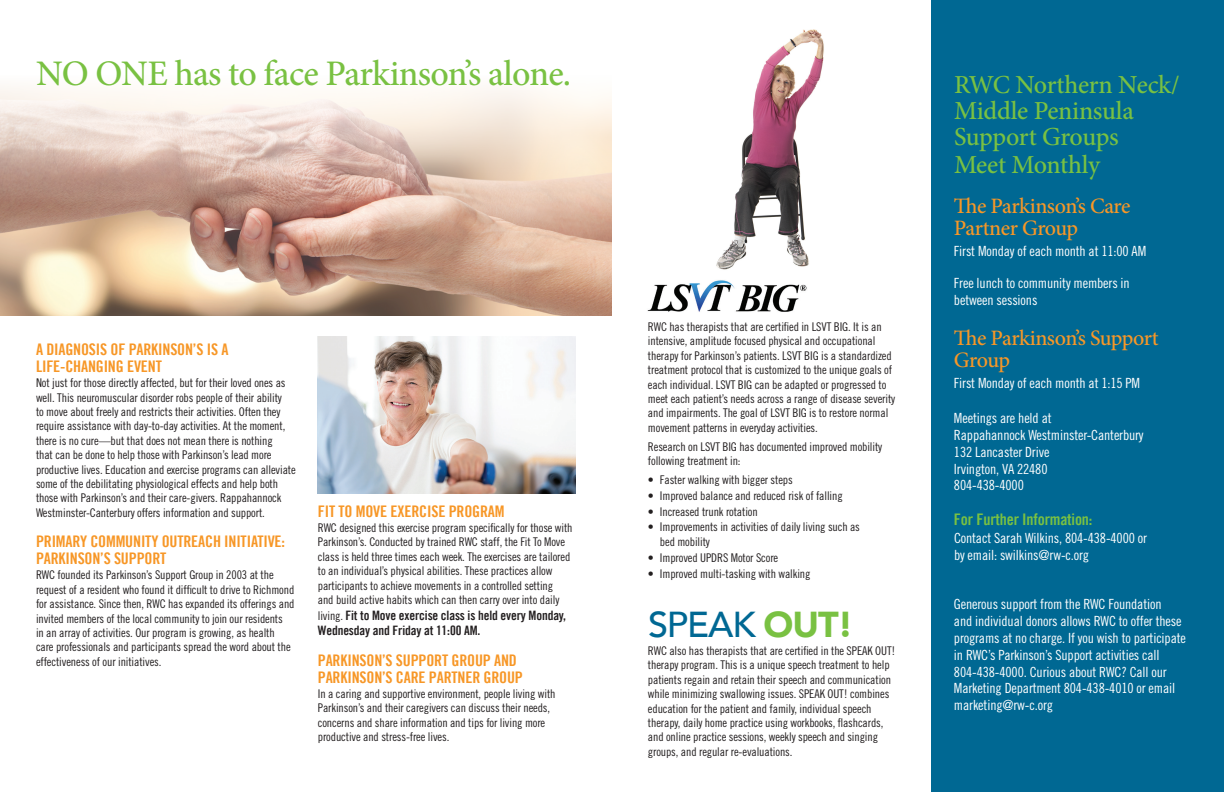
<style>
.page{position:relative;width:1224px;height:792px;background:#fff}
.page>*{position:absolute;margin:0;border:0;box-sizing:border-box;transform-origin:0 0}
.t1{font:500 36px "Minion Pro";letter-spacing:-.025em;color:#79c142}
.t2{font:500 36px "Avenir";letter-spacing:-.03em;color:#006893}
.t3{font:500 26px/26.7px "Minion Pro";letter-spacing:-.015em;color:#79c142}
.t4{font:500 22px/22px "Minion Pro";letter-spacing:-.03em;color:#f79727}
.t5{font:16px/17px "Trade Gothic LT Bold Cond Twenty";letter-spacing:-.01em;color:#f79727}
.t6{font:16px "Trade Gothic LT Bold Cond Twenty";letter-spacing:-.01em;color:#79c142}
.t7{font:14px/16.8px "Trade Gothic LT Std Cn 18";letter-spacing:-.01em;color:#fff}
.t8{font:13px/15.6px "Trade Gothic LT Bold Cond Twenty";letter-spacing:-.01em;color:#231f20}
.t9{font:12px/14.4px "Trade Gothic LT Std Cn 18";letter-spacing:-.01em;color:#231f20}
.s1{font-family:"Trade Gothic LT Std Cn 18";font-size:12px}
.s2{font-weight:900;color:#79c142}
</style>
<div class="page">
<img style="left:716px;top:29px;width:108px;height:241px">
<img style="left:0;top:86px;width:612px;height:229px">
<div style="left:932px;top:0;width:292px;height:792px;background:#006893"></div>
<img style="left:647px;top:280px;width:160px;height:32px">
<img style="left:318px;top:336px;width:258px;height:157px">
<h1 class="t1" style="left:36px;top:49px;width:537px">NO ONE has to face Parkinson’s alone.</h1>
<h3 class="t5" style="left:36px;top:341px;width:194px">A DIAGNOSIS OF PARKINSON’S IS A<br>LIFE-CHANGING EVENT</h3>
<p class="t9" style="left:36px;top:376px;width:261px">Not just for those directly affected, but for their loved ones as well. This neuromuscular disorder robs people of their ability<br>to move about freely and restricts their activities. Often they require assistance with day-to-day activities. At the moment, there is no cure—but that does not mean there is nothing<br>that can be done to help those with Parkinson’s lead more productive lives. Education and exercise programs can alleviate some of the debilitating physiological effects and help both those with Parkinson’s and their care-givers. Rappahannock Westminster-Canterbury offers information and support.</p>
<h3 class="t5" style="left:36px;top:533px;width:251px">PRIMARY COMMUNITY OUTREACH INITIATIVE:<br>PARKINSON’S SUPPORT</h3>
<p class="t9" style="left:36px;top:568px;width:260px">RWC founded its Parkinson’s Support Group in 2003 at the request of a resident who found it difficult to drive to Richmond for assistance. Since then, RWC has expanded its offerings and invited members of the local community to join our residents<br>in an array of activities. Our program is growing, as health care professionals and participants spread the word about the effectiveness of our initiatives.</p>
<h3 class="t5" style="left:318px;top:502px;width:188px">FIT TO MOVE EXERCISE PROGRAM</h3>
<p class="t9" style="left:318px;top:520px;width:256px">RWC designed this exercise program specifically for those with Parkinson’s. Conducted by trained RWC staff, the Fit To Move class is held three times each week. The exercises are tailored to an individual’s physical abilities. These practices allow participants to achieve movements in a controlled setting<br>and build active habits which can then carry over into daily</p>
<p class="t8" style="left:318px;top:607px;width:250px"><span class="s1">living.</span> Fit to Move exercise class is held every Monday,<br>Wednesday and Friday at 11:00 AM.</p>
<h3 class="t5" style="left:318px;top:651px;width:207px">PARKINSON’S SUPPORT GROUP AND<br>PARKINSON’S CARE PARTNER GROUP</h3>
<p class="t9" style="left:318px;top:686px;width:239px">In a caring and supportive environment, people living with Parkinson’s and their caregivers can discuss their needs, concerns and share information and tips for living more productive and stress-free lives.</p>
<p class="t9" style="left:648px;top:319px;width:249px">RWC has therapists that are certified in LSVT BIG. It is an intensive, amplitude focused physical and occupational therapy for Parkinson’s patients. LSVT BIG is a standardized treatment protocol that is customized to the unique goals of each individual. LSVT BIG can be adapted or progressed to meet each patient’s needs across a range of disease severity and impairments. The goal of LSVT BIG is to restore normal movement patterns in everyday activities.</p>
<p class="t9" style="left:648px;top:439px;width:236px">Research on LSVT BIG has documented improved mobility following treatment in:</p>
<p class="t9" style="left:648px;top:472px;width:146px">• Faster walking with bigger steps</p>
<p class="t9" style="left:648px;top:488px;width:196px">• Improved balance and reduced risk of falling</p>
<p class="t9" style="left:648px;top:504px;width:111px">• Increased trunk rotation</p>
<p class="t9" style="left:660px;top:520px;width:202px;text-indent:-12px">• Improvements in activities of daily living such as bed mobility</p>
<p class="t9" style="left:648px;top:550px;width:132px">• Improved UPDRS Motor Score</p>
<p class="t9" style="left:648px;top:566px;width:164px">• Improved multi-tasking with walking</p>
<h2 class="t3" style="left:954px;top:71px;width:227px">RWC Northern Neck/<br>Middle Peninsula<br>Support Groups<br>Meet Monthly</h2>
<h3 class="t4" style="left:954px;top:195px;width:178px">The Parkinson’s Care<br>Partner Group</h3>
<p class="t7" style="left:954px;top:243px;width:194px">First Monday of each month at 11:00 AM</p>
<p class="t7" style="left:954px;top:275px;width:177px">Free lunch to community members in between sessions</p>
<h3 class="t4" style="left:954px;top:327px;width:206px">The Parkinson’s Support<br>Group</h3>
<p class="t7" style="left:954px;top:375px;width:188px">First Monday of each month at 1:15 PM</p>
<p class="t7" style="left:954px;top:410px;width:191px">Meetings are held at<br>Rappahannock Westminster-Canterbury<br>132 Lancaster Drive<br>Irvington, VA 22480<br>804-438-4000</p>
<h3 class="t6" style="left:954px;top:510px;width:140px">For Further Information:</h3>
<p class="t7" style="left:954px;top:529px;width:195px">Contact Sarah Wilkins, 804-438-4000 or by email: swilkins@rw-c.org</p>
<h1 class="t2" style="left:648px;top:593px;width:207px">SPEAK <span class="s2">OUT!</span></h1>
<p class="t7" style="left:954px;top:596px;width:233px">Generous support from the RWC Foundation<br>and individual donors allows RWC to offer these programs at no charge. If you wish to participate in RWC’s Parkinson’s Support activities call 804-438-4000. Curious about RWC? Call our Marketing Department 804-438-4010 or email marketing@rw-c.org</p>
<p class="t9" style="left:648px;top:643px;width:249px">RWC also has therapists that are certified in the SPEAK OUT! therapy program. This is a unique speech treatment to help patients regain and retain their speech and communication while minimizing swallowing issues. SPEAK OUT! combines education for the patient and family, individual speech therapy, daily home practice using workbooks, flashcards, and online practice sessions, weekly speech and singing groups, and regular re-evaluations.</p>
</div>
